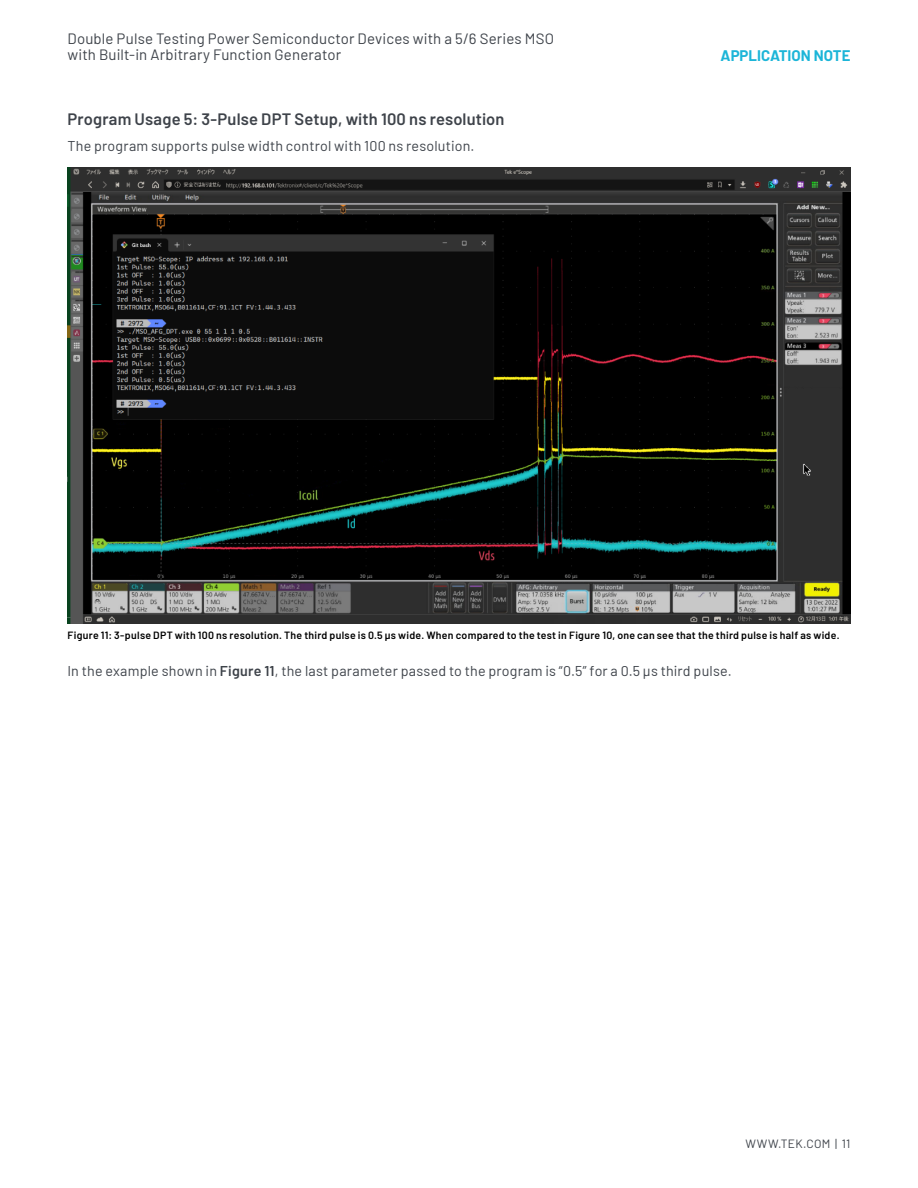
<style>
.page{position:relative;width:918px;height:1188px;background:#fff}
.page>*{position:absolute;margin:0;border:0;box-sizing:border-box;transform-origin:0 0}
.t1{font:600 16.5px "Barlow";letter-spacing:.01em;color:#3e434a}
.t2{font:15px/16.5px "Barlow";letter-spacing:.01em;color:#3e434a}
.t3{font:700 15px "Barlow";color:#1cb5d8}
.t4{font:14.25px "Barlow";letter-spacing:.015em;color:#3e434a}
.t5{font:12px "Barlow";letter-spacing:.025em;color:#3e434a}
.t6{font:600 10.5px "Barlow";letter-spacing:.025em;color:#000}
.s1{font-weight:600}
</style>
<div class="page">
<img style="left:68px;top:167px;width:782px;height:457px">
<p class="t2" style="left:68px;top:29px;width:488px">Double Pulse Testing Power Semiconductor Devices with a 5/6 Series MSO with Built-in Arbitrary Function Generator</p>
<p class="t1" style="left:68px;top:106px;width:439px">Program Usage 5: 3-Pulse DPT Setup, with 100 ns resolution</p>
<p class="t4" style="left:68px;top:135px;width:409px">The program supports pulse width control with 100 ns resolution.</p>
<p class="t3" style="left:721px;top:44px;width:131px">APPLICATION NOTE</p>
<p class="t6" style="left:68px;top:627px;width:774px">Figure 11: 3-pulse DPT with 100 ns resolution. The third pulse is 0.5 µs wide. When compared to the test in Figure 10, one can see that the third pulse is half as wide.</p>
<p class="t4" style="left:68px;top:661px;width:666px">In the example shown in <span class="s1">Figure 11</span>, the last parameter passed to the program is “0.5” for a 0.5 µs third pulse.</p>
<p class="t5" style="left:745px;top:1135px;width:107px">WWW.TEK.COM | 11</p>
</div>
